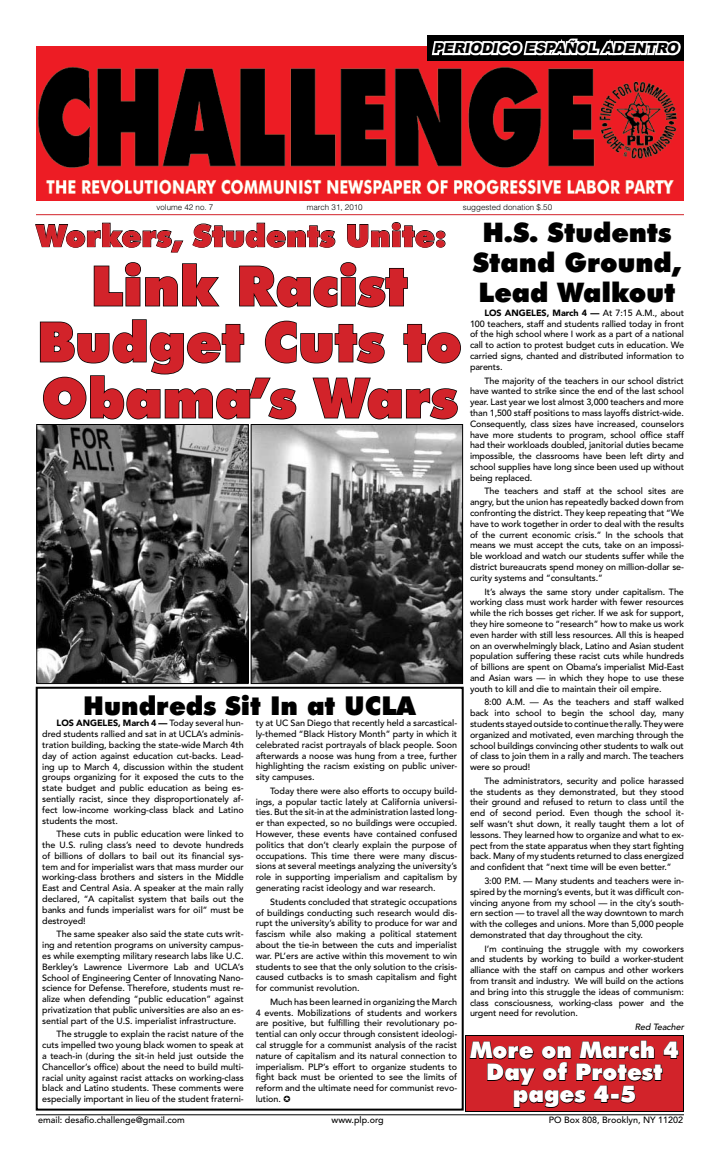
<style>
.page{position:relative;width:720px;height:1152px;background:#fff}
.page>*{position:absolute;margin:0;border:0;box-sizing:border-box;transform-origin:0 0}
.t1{font:900 55px/56px "Futura BT";color:#d2232a;text-align:center}
.t2{font:900 31px "Futura BT";color:#d2232a}
.t3{font:900 27px/30px "Futura BT";color:#000;text-align:center}
.t4{font:900 26px "Futura BT";color:#000}
.t5{font:900 23px/22px "Futura BT";color:#fff;text-align:center}
.t6{font:italic 900 14px "Arial";color:#000}
.t7{font:500 9px/10.8px "Avenir";letter-spacing:-.005em;color:#000;text-align:justify}
.t8{font:italic 500 9px "Avenir";letter-spacing:-.01em;color:#000}
.t9{font:300 8px "Helvetica";color:#000}
.s1{font-weight:900}
</style>
<div class="page">
<hr style="left:36px;top:214px;width:648px;height:1px;background:#d2232a">
<img style="left:36px;top:46px;width:648px;height:154px">
<svg style="left:430px;top:35px;width:254px;height:26px"></svg>
<hr style="left:36px;top:1114px;width:648px;height:1px;background:#000">
<div style="left:36px;top:687px;width:428px;height:424px;border:2px solid #000"></div>
<img style="left:38px;top:426px;width:209px;height:256px">
<div style="left:36px;top:424px;width:213px;height:260px;border:1px solid #000"></div>
<svg style="left:35px;top:222px;width:149px;height:31px"></svg>
<svg style="left:192px;top:222px;width:144px;height:26px"></svg>
<svg style="left:347px;top:222px;width:99px;height:26px"></svg>
<svg style="left:93px;top:262px;width:127px;height:45px"></svg>
<svg style="left:239px;top:262px;width:169px;height:46px"></svg>
<svg style="left:39px;top:319px;width:422px;height:101px"></svg>
<div style="left:466px;top:1036px;width:218px;height:76px;background:#d2232a"></div>
<svg style="left:469px;top:1040px;width:210px;height:68px"></svg>
<div style="left:465px;top:1035px;width:219px;height:77px;border:1px solid #000"></div>
<img style="left:253px;top:426px;width:208px;height:256px">
<div style="left:251px;top:424px;width:212px;height:260px;border:1px solid #000"></div>
<h3 class="t6" style="left:433px;top:38px;width:250px">PERIODICO ESPA Ñ OL ADENTRO</h3>
<p class="t9" style="left:157px;top:202px;width:58px">volume 42 no. 7</p>
<p class="t9" style="left:307px;top:202px;width:57px">march 31, 2010</p>
<p class="t9" style="left:463px;top:202px;width:91px">suggested donation $.50</p>
<h2 class="t2" style="left:36px;top:217px;width:412px">Workers, Students Unite:</h2>
<h1 class="t1" style="left:37px;top:258px;width:426px">Link Racist<br>Budget Cuts to<br>Obama’s Wars</h1>
<h3 class="t4" style="left:83px;top:690px;width:334px">Hundreds Sit In at UCLA</h3>
<p class="t7" style="left:42px;top:718px;width:203px;text-indent:14px"><span class="s1">LOS ANGELES, March 4 —</span> Today several hun&shy;dred students rallied and sat in at UCLA’s adminis&shy;tration building, backing the state-wide March 4th day of action against education cut-backs. Lead&shy;ing up to March 4, discussion within the student groups organizing for it exposed the cuts to the state budget and public education as being es&shy;sentially racist, since they disproportionately af&shy;fect low-income working-class black and Latino students the most.</p>
<p class="t7" style="left:42px;top:829px;width:203px;text-indent:14px">These cuts in public education were linked to the U.S. ruling class’s need to devote hundreds of billions of dollars to bail out its financial sys&shy;tem and for imperialist wars that mass murder our working-class brothers and sisters in the Middle East and Central Asia. A speaker at the main rally declared, “A capitalist system that bails out the banks and funds imperialist wars for oil” must be destroyed!</p>
<p class="t7" style="left:42px;top:929px;width:203px;text-indent:14px">The same speaker also said the state cuts writ&shy;ing and retention programs on university campus&shy;es while exempting military research labs like U.C.<br>Berkley’s Lawrence Livermore Lab and UCLA’s School of Engineering Center of Innovating Nano&shy;science for Defense. Therefore, students must re&shy;alize when defending “public education” against privatization that public universities are also an es&shy;sential part of the U.S. imperialist infrastructure.</p>
<p class="t7" style="left:42px;top:1029px;width:203px;text-indent:14px">The struggle to explain the racist nature of the cuts impelled two young black women to speak at a teach-in (during the sit-in held just outside the Chancellor’s office) about the need to build multi&shy;racial unity against racist attacks on working-class black and Latino students. These comments were especially important in lieu of the student fraterni-</p>
<p class="t7" style="left:256px;top:718px;width:203px">ty at UC San Diego that recently held a sarcastical&shy;ly-themed “Black History Month” party in which it celebrated racist portrayals of black people. Soon afterwards a noose was hung from a tree, further highlighting the racism existing on public univer&shy;sity campuses.</p>
<p class="t7" style="left:256px;top:786px;width:203px;text-indent:14px">Today there were also efforts to occupy build&shy;ings, a popular tactic lately at California universi&shy;ties. But the sit-in at the administration lasted long&shy;er than expected, so no buildings were occupied.<br>However, these events have contained confused politics that don’t clearly explain the purpose of occupations. This time there were many discus&shy;sions at several meetings analyzing the university’s role in supporting imperialism and capitalism by generating racist ideology and war research.</p>
<p class="t7" style="left:256px;top:896px;width:203px;text-indent:14px">Students concluded that strategic occupations of buildings conducting such research would dis&shy;rupt the university’s ability to produce for war and fascism while also making a political statement about the tie-in between the cuts and imperialist war. PL’ers are active within this movement to win students to see that the only solution to the crisis&shy;caused cutbacks is to smash capitalism and fight for communist revolution.</p>
<p class="t7" style="left:256px;top:996px;width:203px;text-indent:14px">Much has been learned in organizing the March 4 events. Mobilizations of students and workers are positive, but fulfilling their revolutionary po&shy;tential can only occur through consistent ideologi&shy;cal struggle for a communist analysis of the racist nature of capitalism and its natural connection to imperialism. PLP’s effort to organize students to fight back must be oriented to see the limits of reform and the ultimate need for communist revo&shy;lution.</p>
<h3 class="t3" style="left:473px;top:217px;width:210px">H.S. Students<br>Stand Ground,<br>Lead Walkout</h3>
<p class="t7" style="left:470px;top:308px;width:216px;text-indent:14px"><span class="s1">LOS ANGELES, March 4 —</span> At 7:15 A.M., about 100 teachers, staff and students rallied today in front of the high school where I work as a part of a national call to action to protest budget cuts in education. We carried signs, chanted and distributed information to parents.</p>
<p class="t7" style="left:470px;top:375px;width:216px;text-indent:14px">The majority of the teachers in our school district have wanted to strike since the end of the last school year. Last year we lost almost 3,000 teachers and more than 1,500 staff positions to mass layoffs district-wide.<br>Consequently, class sizes have increased, counselors have more students to program, school office staff had their workloads doubled, janitorial duties became impossible, the classrooms have been left dirty and school supplies have long since been used up without being replaced.</p>
<p class="t7" style="left:470px;top:486px;width:216px;text-indent:14px">The teachers and staff at the school sites are angry, but the union has repeatedly backed down from confronting the district. They keep repeating that “We have to work together in order to deal with the results of the current economic crisis.” In the schools that means we must accept the cuts, take on an impossi&shy;ble workload and watch our students suffer while the district bureaucrats spend money on million-dollar se&shy;curity systems and “consultants.”</p>
<p class="t7" style="left:470px;top:586px;width:216px;text-indent:14px">It’s always the same story under capitalism. The working class must work harder with fewer resources while the rich bosses get richer. If we ask for support, they hire someone to “research” how to make us work even harder with still less resources. All this is heaped on an overwhelmingly black, Latino and Asian student population suffering these racist cuts while hundreds of billions are spent on Obama’s imperialist Mid-East and Asian wars — in which they hope to use these youth to kill and die to maintain their oil empire.</p>
<p class="t7" style="left:470px;top:697px;width:216px;text-indent:14px">8:00 A.M. — As the teachers and staff walked back into school to begin the school day, many students stayed outside to continue the rally. They were organized and motivated, even marching through the school buildings convincing other students to walk out of class to join them in a rally and march. The teachers were so proud!</p>
<p class="t7" style="left:470px;top:776px;width:216px;text-indent:14px">The administrators, security and police harassed the students as they demonstrated, but they stood their ground and refused to return to class until the end of second period. Even though the school it&shy;self wasn’t shut down, it really taught them a lot of lessons. They learned how to organize and what to ex&shy;pect from the state apparatus when they start fighting back. Many of my students returned to class energized and confident that “next time will be even better.”</p>
<p class="t7" style="left:470px;top:876px;width:216px;text-indent:14px">3:00 P.M. — Many students and teachers were in&shy;spired by the morning’s events, but it was difficult con&shy;vincing anyone from my school — in the city’s south&shy;ern section — to travel all the way downtown to march with the colleges and unions. More than 5,000 people demonstrated that day throughout the city.</p>
<p class="t7" style="left:470px;top:943px;width:216px;text-indent:14px">I’m continuing the struggle with my coworkers and students by working to build a worker-student alliance with the staff on campus and other workers from transit and industry. We will build on the actions and bring into this struggle the ideas of communism: class consciousness, working-class power and the urgent need for revolution.</p>
<p class="t8" style="left:635px;top:1021px;width:51px">Red Teacher</p>
<h3 class="t5" style="left:470px;top:1039px;width:210px">More on March 4<br>Day of Protest pages 4-5</h3>
<p class="t7" style="left:38px;top:1115px;width:148px">email: desafio.challenge@gmail.com</p>
<p class="t7" style="left:332px;top:1115px;width:54px">www.plp.org</p>
<p class="t7" style="left:549px;top:1115px;width:136px">PO Box 808, Brooklyn, NY 11202</p>
</div>
